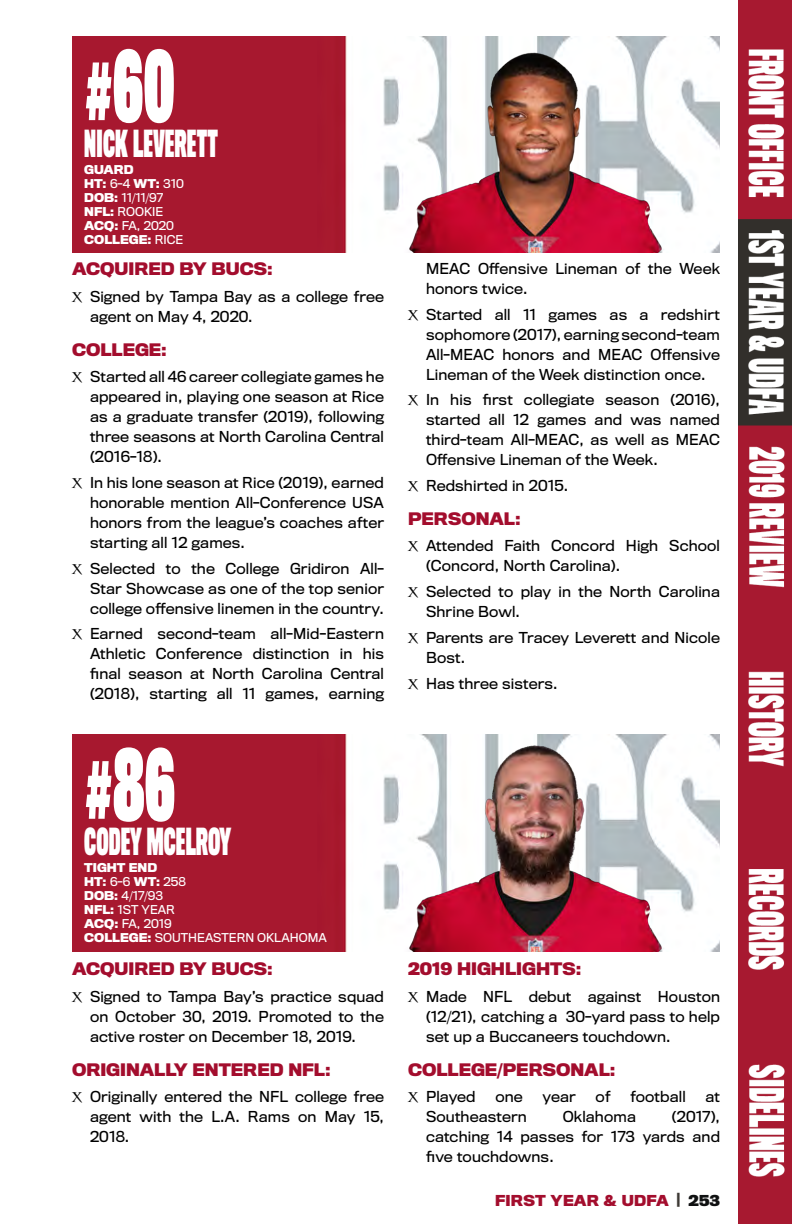
<style>
.page{position:relative;width:792px;height:1224px;background:#fff}
.page>*{position:absolute;margin:0;border:0;box-sizing:border-box;transform-origin:0 0}
.Veteran_Player_Numbe{font:800 76.8px "TB Vibrance";color:#fff;scale:1.05 1}
.Veteran_Player_Name{font:800 29px "TB Vibrance";color:#fff}
.Player_headers{font:700 16px "Titling Gothic FB";color:#a30d2d}
.t1{font:14px/20px "Titling Gothic FB";letter-spacing:.01em;color:#000;text-align:justify}
.t2{font:700 14px "Titling Gothic FB";letter-spacing:.01em;color:#a30d2d}
.Veteran_Vitals{font:11.4px "Titling Gothic FB";color:#fff}
.Veteran_Vitals-2{font:700 11.4px "Titling Gothic FB";color:#fff}
.s1{font-weight:400}
.s2{font-weight:700}
.s3{font-family:"Charlemagne Std";font-weight:700}
.s4{color:#3e3a35}
.s5{color:#101112}
</style>
<div class="page">
<img style="left:72px;top:36px;width:648px;height:216px">
<img style="left:376px;top:36px;width:324px;height:216px">
<img style="left:72px;top:735px;width:648px;height:216px">
<img style="left:376px;top:735px;width:324px;height:216px">
<img style="left:738px;top:0;width:54px;height:1224px">
<p class="Veteran_Player_Numbe" style="left:84px;top:34px;width:88px">#60</p>
<p class="Veteran_Player_Name" style="left:84px;top:123px;width:136px">NICK LEVERETT</p>
<p class="Veteran_Vitals-2" style="left:84px;top:162px;width:51px">GUARD</p>
<p class="Veteran_Vitals-2" style="left:84px;top:176px;width:101px">HT: <span class="s1">6-4</span> WT: <span class="s1">310</span></p>
<p class="Veteran_Vitals" style="left:84px;top:190px;width:80px"><span class="s2">DOB:</span> 11/11/97</p>
<p class="Veteran_Vitals" style="left:84px;top:204px;width:80px"><span class="s2">NFL:</span> ROOKIE</p>
<p class="Veteran_Vitals" style="left:84px;top:218px;width:91px"><span class="s2">ACQ:</span> FA, 2020</p>
<p class="Veteran_Vitals-2" style="left:84px;top:232px;width:101px">COLLEGE: <span class="s1">RICE</span></p>
<p class="Player_headers" style="left:72px;top:259px;width:202px">ACQUIRED BY BUCS:</p>
<p class="t1" style="left:90px;top:286px;width:295px;text-indent:-18px"><span class="s3">X</span> Signed by Tampa Bay as a college free agent on May 4, 2020.</p>
<p class="Player_headers" style="left:72px;top:339px;width:96px">COLLEGE:</p>
<p class="t1" style="left:90px;top:367px;width:296px;text-indent:-18px"><span class="s3">X</span> Started all 46 career collegiate games he appeared in, playing one season at Rice as a graduate transfer (2019), following three seasons at North Carolina Central (2016-18).</p>
<p class="t1" style="left:90px;top:472px;width:295px;text-indent:-18px"><span class="s3">X</span> In his lone season at Rice (2019), earned honorable mention All-Conference USA honors from the league’s coaches after starting all 12 games.</p>
<p class="t1" style="left:90px;top:558px;width:296px;text-indent:-18px"><span class="s3">X</span> Selected to the College Gridiron All-Star Showcase as one of the top senior college offensive linemen in the country.</p>
<p class="t1" style="left:90px;top:624px;width:296px;text-indent:-18px"><span class="s3">X</span> Earned second-team all-Mid-Eastern Athletic Conference distinction in his final season at North Carolina Central (2018), starting all 11 games, earning</p>
<p class="Veteran_Player_Numbe" style="left:84px;top:733px;width:88px">#86</p>
<p class="Veteran_Player_Name" style="left:84px;top:822px;width:149px">CODEY MCELROY</p>
<p class="Veteran_Vitals-2" style="left:84px;top:861px;width:74px">TIGHT END</p>
<p class="Veteran_Vitals-2" style="left:84px;top:875px;width:103px">HT: <span class="s1">6-6</span> WT: <span class="s1">258</span></p>
<p class="Veteran_Vitals" style="left:84px;top:889px;width:80px"><span class="s2">DOB:</span> 4/17/93</p>
<p class="Veteran_Vitals" style="left:84px;top:903px;width:92px"><span class="s2">NFL:</span> 1ST YEAR</p>
<p class="Veteran_Vitals" style="left:84px;top:917px;width:89px"><span class="s2">ACQ:</span> FA, 2019</p>
<p class="Veteran_Vitals" style="left:84px;top:931px;width:244px"><span class="s2">COLLEGE:</span> SOUTHEASTERN OKLAHOMA</p>
<p class="Player_headers" style="left:72px;top:959px;width:202px">ACQUIRED BY BUCS:</p>
<p class="t1" style="left:90px;top:986px;width:295px;text-indent:-18px"><span class="s3">X</span> Signed to Tampa Bay’s practice squad on October 30, 2019. Promoted to the active roster on December 18, 2019.</p>
<p class="Player_headers" style="left:72px;top:1059px;width:260px">ORIGINALLY ENTERED NFL:</p>
<p class="t1" style="left:90px;top:1087px;width:296px;text-indent:-18px"><span class="s3">X</span> Originally entered the NFL college free agent with the L.A. Rams on May 15, 2018.</p>
<p class="t1" style="left:426px;top:258px;width:296px">MEAC Offensive Lineman of the Week honors twice.</p>
<p class="t1" style="left:426px;top:304px;width:296px;text-indent:-18px"><span class="s3">X</span> Started all 11 games as a redshirt sophomore (2017), earning second-team All-MEAC honors and MEAC Offensive Lineman of the Week distinction once.</p>
<p class="t1" style="left:426px;top:390px;width:296px;text-indent:-18px"><span class="s3">X</span> In his first collegiate season (2016), started all 12 games and was named third-team All-MEAC, as well as MEAC Offensive Lineman of the Week.</p>
<p class="t1" style="left:408px;top:476px;width:162px"><span class="s3">X</span> Redshirted in 2015.</p>
<p class="Player_headers" style="left:408px;top:509px;width:114px">PERSONAL:</p>
<p class="t1" style="left:426px;top:536px;width:296px;text-indent:-18px"><span class="s3">X</span> Attended Faith Concord High School (Concord, North Carolina).</p>
<p class="t1" style="left:426px;top:582px;width:295px;text-indent:-18px"><span class="s3">X</span> Selected to play in the North Carolina<br>Shrine Bowl.</p>
<p class="t1" style="left:426px;top:627px;width:296px;text-indent:-18px"><span class="s3">X</span> Parents are Tracey Leverett and Nicole<br>Bost.</p>
<p class="t1" style="left:408px;top:673px;width:151px"><span class="s3">X</span> Has three sisters.</p>
<p class="Player_headers" style="left:408px;top:959px;width:175px">2019 HIGHLIGHTS:</p>
<p class="t1" style="left:426px;top:986px;width:296px;text-indent:-18px"><span class="s3">X</span> Made NFL debut against Houston (12/21), catching a 30-yard pass to help set up a Buccaneers touchdown.</p>
<p class="Player_headers" style="left:408px;top:1059px;width:209px">COLLEGE/PERSONAL:</p>
<p class="t1" style="left:408px;top:1087px;width:69px"><span class="s3">X</span> Played</p>
<p class="t1" style="left:495px;top:1087px;width:29px">one</p>
<p class="t1" style="left:543px;top:1087px;width:35px">year</p>
<p class="t1" style="left:596px;top:1087px;width:16px">of</p>
<p class="t1" style="left:630px;top:1087px;width:57px">football</p>
<p class="t1" style="left:706px;top:1087px;width:16px">at</p>
<p class="t1" style="left:426px;top:1107px;width:102px">Southeastern</p>
<p class="t1" style="left:563px;top:1107px;width:75px">Oklahoma</p>
<p class="t1" style="left:426px;top:1107px;width:296px;text-indent:246px">(2017), catching 14 passes for 173 yards and five touchdowns.</p>
<p class="t2" style="left:495px;top:1192px;width:226px">FIRST YEAR &amp; UDFA <span class="s4">|</span> <span class="s5">253</span></p>
</div>
